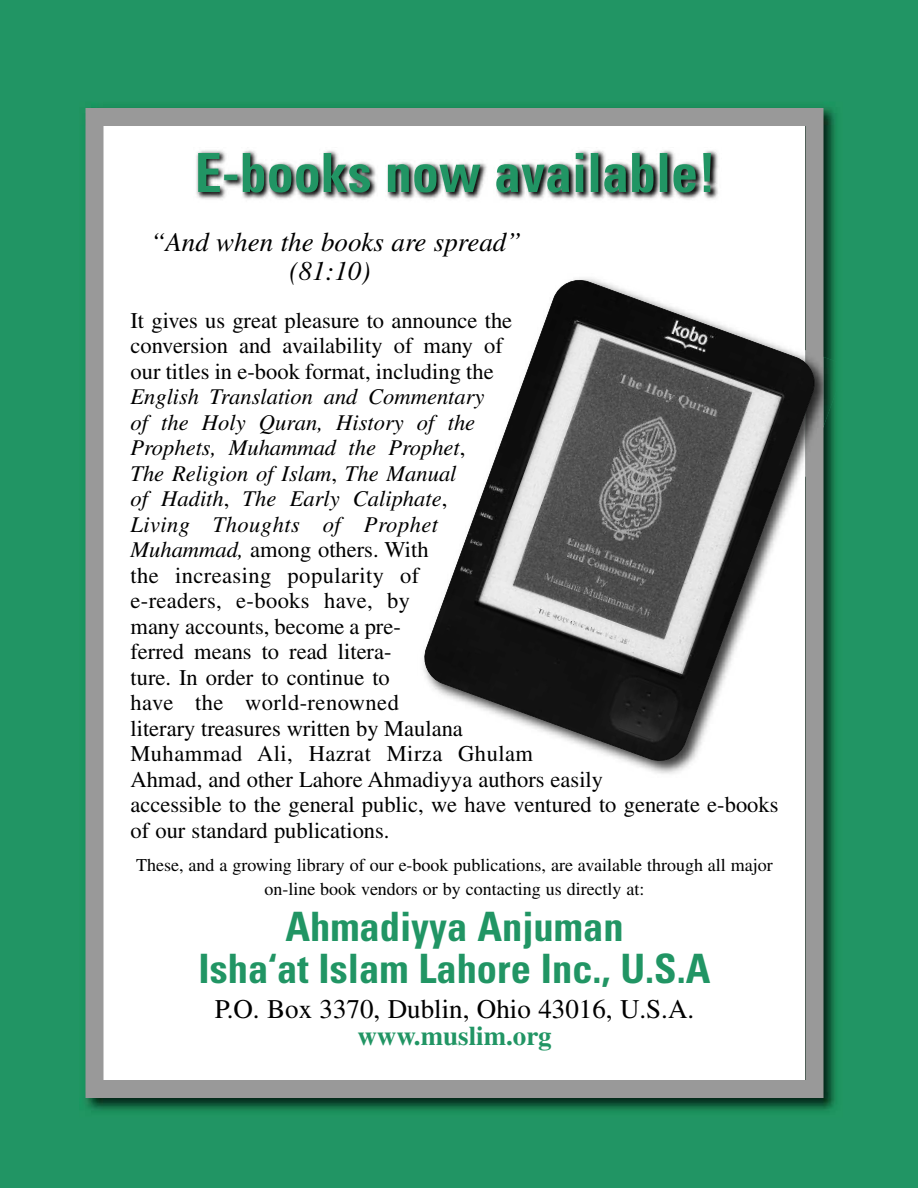
<style>
.page{position:relative;width:918px;height:1188px;background:#219564}
.page>*{position:absolute;margin:0;border:0;box-sizing:border-box;transform-origin:0 0}
.t1{font:700 condensed 40.5px/42px "Univers";color:#219564;text-align:center}
.t2{font:27px "Times";color:#000}
.t3{font:italic 27px/28.5px "Times";color:#000;text-align:center}
.t4{font:700 27px "Times";color:#219564}
.t5{font:22.5px/25.5px "Times";color:#000}
.t6{font:18px/24px "Times";color:#000;text-align:center}
.s1{font-style:italic}
</style>
<div class="page">
<img style="left:85px;top:104px;width:751px;height:1007px">
<div style="left:104px;top:126px;width:702px;height:954px;background:#fff"></div>
<div style="left:86px;top:108px;width:738px;height:990px;border:18px solid #999"></div>
<img style="left:196px;top:150px;width:523px;height:50px">
<svg style="left:198px;top:153px;width:513px;height:40px"></svg>
<img style="left:824px;top:357px;width:12px;height:70px">
<img style="left:818px;top:350px;width:6px;height:126px">
<svg style="left:423px;top:276px;width:395px;height:488px"></svg>
<p class="t3" style="left:150px;top:230px;width:373px">“And when the books are spread” (81:10)</p>
<p class="t5" style="left:130px;top:310px;width:383px">It gives us great pleasure to announce the conversion and availability of many of our titles in e-book format, including the</p>
<p class="t5" style="left:130px;top:386px;width:650px"><span class="s1">English Translation and Commentary<br>of the Holy Quran, History of the<br>Prophets, Muhammad the Prophet</span>,<br><span class="s1">The Religion of Islam</span>, <span class="s1">The Manual<br>of Hadith</span>, <span class="s1">The Early Caliphate</span>,<br><span class="s1">Living Thoughts of Prophet<br>Muhammad,</span> among others. With<br>the increasing popularity of<br>e-readers, e-books have, by<br>many accounts, become a pre-<br>ferred means to read litera-<br>ture. In order to continue to<br>have the world-renowned<br>literary treasures written by Maulana<br>Muhammad Ali, Hazrat Mirza Ghulam<br>Ahmad, and other Lahore Ahmadiyya authors easily<br>accessible to the general public, we have ventured to generate e-books of our standard publications.</p>
<p class="t6" style="left:136px;top:854px;width:638px">These, and a growing library of our e-book publications, are available through all major on-line book vendors or by contacting us directly at:</p>
<h1 class="t1" style="left:199px;top:909px;width:513px">Ahmadiyya Anjuman<br>Isha‘at Islam Lahore Inc., U.S.A</h1>
<p class="t2" style="left:215px;top:999px;width:481px">P.O. Box 3370, Dublin, Ohio 43016, U.S.A.</p>
<p class="t4" style="left:357px;top:1026px;width:196px">www.muslim.org</p>
</div>
